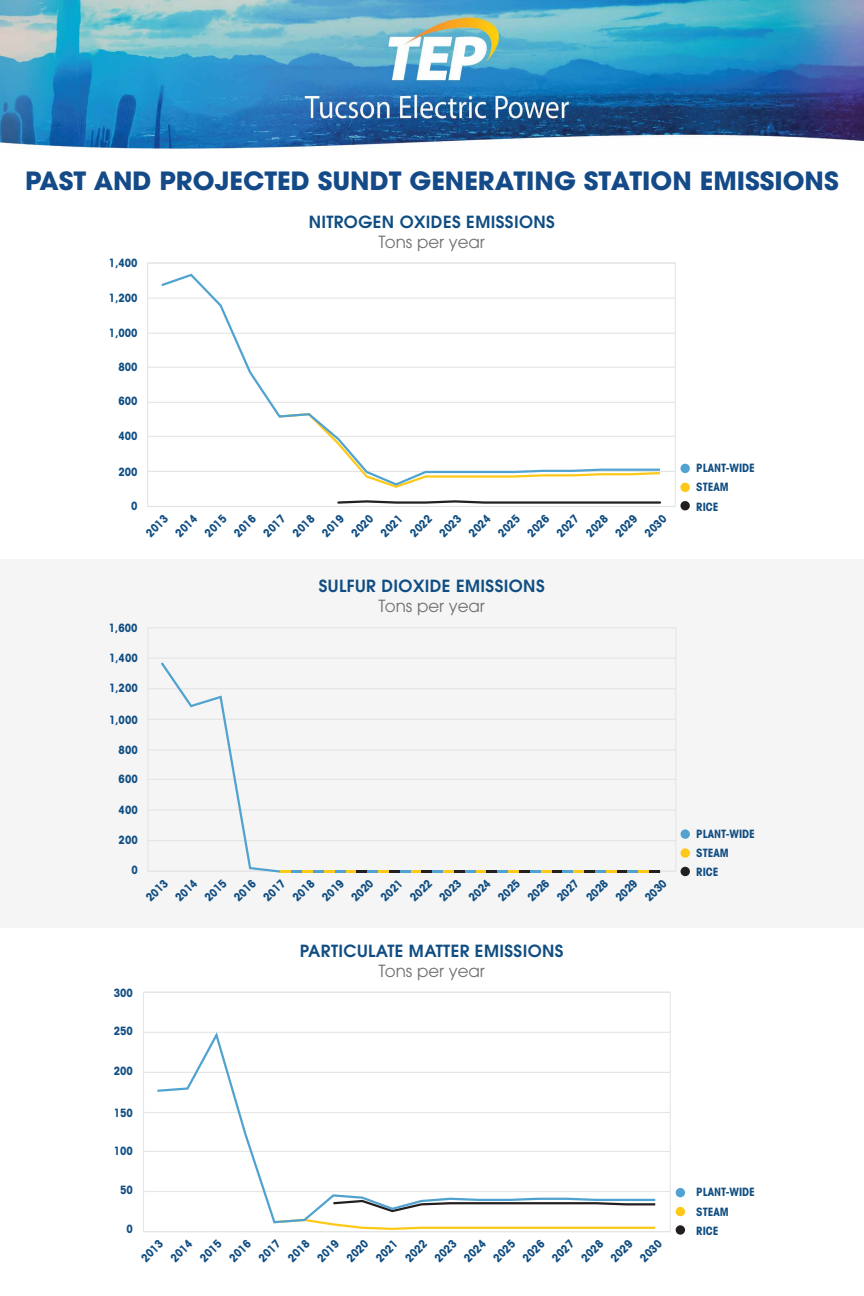
<style>
.page{position:relative;width:864px;height:1296px;background:#fff}
.page>*{position:absolute;margin:0;border:0;box-sizing:border-box;transform-origin:0 0}
.t1{font:700 25px "Avant Garde";color:#144a87}
.t2{font:600 16.65px "Avant Garde";letter-spacing:.025em;color:#0f4d82}
.t3{font:16.65px "Avant Garde";color:#6e6f72}
.t4{font:700 condensed 11.5px/19.2px "Avant Garde";color:#0f4d82}
</style>
<div class="page">
<img style="left:0;top:0;width:864px;height:149px">
<div style="left:0;top:559px;width:864px;height:369px;background:#f5f5f5"></div>
<hr style="left:148px;top:471px;width:527px;height:1px;background:#e5e5e5">
<hr style="left:148px;top:436px;width:527px;height:1px;background:#e5e5e5">
<hr style="left:148px;top:402px;width:527px;height:1px;background:#e5e5e5">
<hr style="left:148px;top:367px;width:527px;height:1px;background:#e5e5e5">
<hr style="left:148px;top:333px;width:527px;height:1px;background:#e5e5e5">
<hr style="left:148px;top:298px;width:527px;height:1px;background:#e5e5e5">
<hr style="left:148px;top:506px;width:527px;height:1px;background:#e5e5e5">
<svg style="left:337px;top:500px;width:324px;height:4px"></svg>
<svg style="left:159px;top:273px;width:503px;height:214px"></svg>
<div style="left:680px;top:464px;width:10px;height:9px;background:#50a3d0;border-radius:50%"></div>
<div style="left:680px;top:483px;width:10px;height:9px;background:#fdc816;border-radius:50%"></div>
<div style="left:680px;top:501px;width:10px;height:9px;background:#231f20;border-radius:50%"></div>
<hr style="left:144px;top:1191px;width:526px;height:1px;background:#e5e5e5">
<hr style="left:144px;top:1151px;width:526px;height:1px;background:#e5e5e5">
<hr style="left:144px;top:1112px;width:526px;height:1px;background:#e5e5e5">
<hr style="left:144px;top:1072px;width:526px;height:1px;background:#e5e5e5">
<hr style="left:144px;top:1032px;width:526px;height:1px;background:#e5e5e5">
<hr style="left:144px;top:1231px;width:526px;height:1px;background:#e5e5e5">
<svg style="left:330px;top:1225px;width:326px;height:5px"></svg>
<svg style="left:157px;top:1032px;width:499px;height:193px"></svg>
<div style="left:676px;top:1188px;width:9px;height:9px;background:#50a3d0;border-radius:50%"></div>
<div style="left:676px;top:1207px;width:9px;height:9px;background:#fdc816;border-radius:50%"></div>
<div style="left:676px;top:1225px;width:9px;height:10px;background:#231f20;border-radius:50%"></div>
<hr style="left:148px;top:840px;width:528px;height:1px;background:#e5e5e5">
<hr style="left:148px;top:809px;width:528px;height:2px;background:#e5e5e5">
<hr style="left:148px;top:779px;width:528px;height:1px;background:#e5e5e5">
<hr style="left:148px;top:749px;width:528px;height:2px;background:#e5e5e5">
<hr style="left:148px;top:719px;width:528px;height:1px;background:#e5e5e5">
<hr style="left:148px;top:688px;width:528px;height:1px;background:#e5e5e5">
<hr style="left:148px;top:658px;width:528px;height:1px;background:#e5e5e5">
<hr style="left:148px;top:871px;width:528px;height:1px;background:#e5e5e5">
<div style="left:681px;top:829px;width:9px;height:10px;background:#50a3d0;border-radius:50%"></div>
<div style="left:681px;top:848px;width:9px;height:10px;background:#fdc816;border-radius:50%"></div>
<div style="left:681px;top:867px;width:9px;height:9px;background:#231f20;border-radius:50%"></div>
<svg style="left:161px;top:662px;width:119px;height:211px"></svg>
<svg style="left:280px;top:870px;width:380px;height:3px"></svg>
<h1 class="t1" style="left:25px;top:164px;width:815px">PAST AND PROJECTED SUNDT GENERATING STATION EMISSIONS</h1>
<h2 class="t2" style="left:309px;top:211px;width:248px">NITROGEN OXIDES EMISSIONS</h2>
<h2 class="t3" style="left:379px;top:232px;width:108px">Tons per year</h2>
<p class="t4" style="left:109px;top:253px;width:30px">1,400</p>
<p class="t4" style="left:109px;top:288px;width:30px">1,200</p>
<p class="t4" style="left:109px;top:323px;width:30px">1,000</p>
<p class="t4" style="left:119px;top:357px;width:21px">800</p>
<p class="t4" style="left:119px;top:391px;width:21px">600</p>
<p class="t4" style="left:119px;top:426px;width:21px">400</p>
<p class="t4" style="left:119px;top:462px;width:21px">200</p>
<p class="t4" style="left:131px;top:496px;width:8px">0</p>
<p class="t4" style="left:141px;top:528px;width:27px;rotate:-45deg">2013</p>
<p class="t4" style="left:170px;top:528px;width:27px;rotate:-45deg">2014</p>
<p class="t4" style="left:200px;top:528px;width:27px;rotate:-45deg">2015</p>
<p class="t4" style="left:229px;top:528px;width:27px;rotate:-45deg">2016</p>
<p class="t4" style="left:258px;top:528px;width:27px;rotate:-45deg">2017</p>
<p class="t4" style="left:288px;top:528px;width:27px;rotate:-45deg">2018</p>
<p class="t4" style="left:317px;top:528px;width:27px;rotate:-45deg">2019</p>
<p class="t4" style="left:346px;top:528px;width:27px;rotate:-45deg">2020</p>
<p class="t4" style="left:376px;top:528px;width:27px;rotate:-45deg">2021</p>
<p class="t4" style="left:405px;top:528px;width:27px;rotate:-45deg">2022</p>
<p class="t4" style="left:434px;top:528px;width:27px;rotate:-45deg">2023</p>
<p class="t4" style="left:464px;top:528px;width:27px;rotate:-45deg">2024</p>
<p class="t4" style="left:493px;top:528px;width:27px;rotate:-45deg">2025</p>
<p class="t4" style="left:522px;top:528px;width:27px;rotate:-45deg">2026</p>
<p class="t4" style="left:552px;top:528px;width:27px;rotate:-45deg">2027</p>
<p class="t4" style="left:581px;top:528px;width:27px;rotate:-45deg">2028</p>
<p class="t4" style="left:610px;top:528px;width:27px;rotate:-45deg">2029</p>
<p class="t4" style="left:640px;top:528px;width:27px;rotate:-45deg">2030</p>
<p class="t4" style="left:696px;top:458px;width:60px">PLANT-WIDE<br>STEAM<br>RICE</p>
<p class="t4" style="left:109px;top:618px;width:30px">1,600</p>
<p class="t4" style="left:109px;top:647px;width:30px">1,400</p>
<p class="t4" style="left:109px;top:678px;width:30px">1,200</p>
<p class="t4" style="left:109px;top:710px;width:30px">1,000</p>
<p class="t4" style="left:119px;top:740px;width:21px">800</p>
<p class="t4" style="left:119px;top:769px;width:21px">600</p>
<p class="t4" style="left:119px;top:800px;width:21px">400</p>
<p class="t4" style="left:119px;top:830px;width:21px">200</p>
<p class="t4" style="left:131px;top:860px;width:8px">0</p>
<h2 class="t2" style="left:319px;top:575px;width:227px">SULFUR DIOXIDE EMISSIONS</h2>
<h2 class="t3" style="left:379px;top:596px;width:108px">Tons per year</h2>
<p class="t4" style="left:141px;top:892px;width:27px;rotate:-45deg">2013</p>
<p class="t4" style="left:170px;top:892px;width:27px;rotate:-45deg">2014</p>
<p class="t4" style="left:200px;top:892px;width:27px;rotate:-45deg">2015</p>
<p class="t4" style="left:229px;top:892px;width:27px;rotate:-45deg">2016</p>
<p class="t4" style="left:258px;top:892px;width:27px;rotate:-45deg">2017</p>
<p class="t4" style="left:288px;top:892px;width:27px;rotate:-45deg">2018</p>
<p class="t4" style="left:317px;top:892px;width:27px;rotate:-45deg">2019</p>
<p class="t4" style="left:346px;top:892px;width:27px;rotate:-45deg">2020</p>
<p class="t4" style="left:376px;top:892px;width:27px;rotate:-45deg">2021</p>
<p class="t4" style="left:405px;top:892px;width:27px;rotate:-45deg">2022</p>
<p class="t4" style="left:434px;top:892px;width:27px;rotate:-45deg">2023</p>
<p class="t4" style="left:464px;top:892px;width:27px;rotate:-45deg">2024</p>
<p class="t4" style="left:493px;top:892px;width:27px;rotate:-45deg">2025</p>
<p class="t4" style="left:522px;top:892px;width:27px;rotate:-45deg">2026</p>
<p class="t4" style="left:552px;top:892px;width:27px;rotate:-45deg">2027</p>
<p class="t4" style="left:581px;top:892px;width:27px;rotate:-45deg">2028</p>
<p class="t4" style="left:610px;top:892px;width:27px;rotate:-45deg">2029</p>
<p class="t4" style="left:640px;top:892px;width:27px;rotate:-45deg">2030</p>
<p class="t4" style="left:114px;top:983px;width:21px">300</p>
<p class="t4" style="left:114px;top:1021px;width:21px">250</p>
<p class="t4" style="left:114px;top:1061px;width:21px">200</p>
<p class="t4" style="left:114px;top:1103px;width:21px">150</p>
<p class="t4" style="left:114px;top:1141px;width:21px">100</p>
<p class="t4" style="left:120px;top:1180px;width:14px">50</p>
<p class="t4" style="left:127px;top:1219px;width:8px">0</p>
<h2 class="t2" style="left:300px;top:940px;width:265px">PARTICULATE MATTER EMISSIONS</h2>
<h2 class="t3" style="left:379px;top:961px;width:108px">Tons per year</h2>
<p class="t4" style="left:136px;top:1253px;width:27px;rotate:-45deg">2013</p>
<p class="t4" style="left:165px;top:1253px;width:27px;rotate:-45deg">2014</p>
<p class="t4" style="left:195px;top:1253px;width:27px;rotate:-45deg">2015</p>
<p class="t4" style="left:224px;top:1253px;width:27px;rotate:-45deg">2016</p>
<p class="t4" style="left:253px;top:1253px;width:27px;rotate:-45deg">2017</p>
<p class="t4" style="left:283px;top:1253px;width:27px;rotate:-45deg">2018</p>
<p class="t4" style="left:312px;top:1253px;width:27px;rotate:-45deg">2019</p>
<p class="t4" style="left:342px;top:1253px;width:27px;rotate:-45deg">2020</p>
<p class="t4" style="left:371px;top:1253px;width:27px;rotate:-45deg">2021</p>
<p class="t4" style="left:400px;top:1253px;width:27px;rotate:-45deg">2022</p>
<p class="t4" style="left:430px;top:1253px;width:27px;rotate:-45deg">2023</p>
<p class="t4" style="left:459px;top:1253px;width:27px;rotate:-45deg">2024</p>
<p class="t4" style="left:488px;top:1253px;width:27px;rotate:-45deg">2025</p>
<p class="t4" style="left:518px;top:1253px;width:27px;rotate:-45deg">2026</p>
<p class="t4" style="left:547px;top:1253px;width:27px;rotate:-45deg">2027</p>
<p class="t4" style="left:576px;top:1253px;width:27px;rotate:-45deg">2028</p>
<p class="t4" style="left:606px;top:1253px;width:27px;rotate:-45deg">2029</p>
<p class="t4" style="left:635px;top:1253px;width:27px;rotate:-45deg">2030</p>
<p class="t4" style="left:696px;top:824px;width:60px">PLANT-WIDE<br>STEAM<br>RICE</p>
<p class="t4" style="left:696px;top:1182px;width:60px;line-height:19.6px">PLANT-WIDE<br>STEAM<br>RICE</p>
</div>
